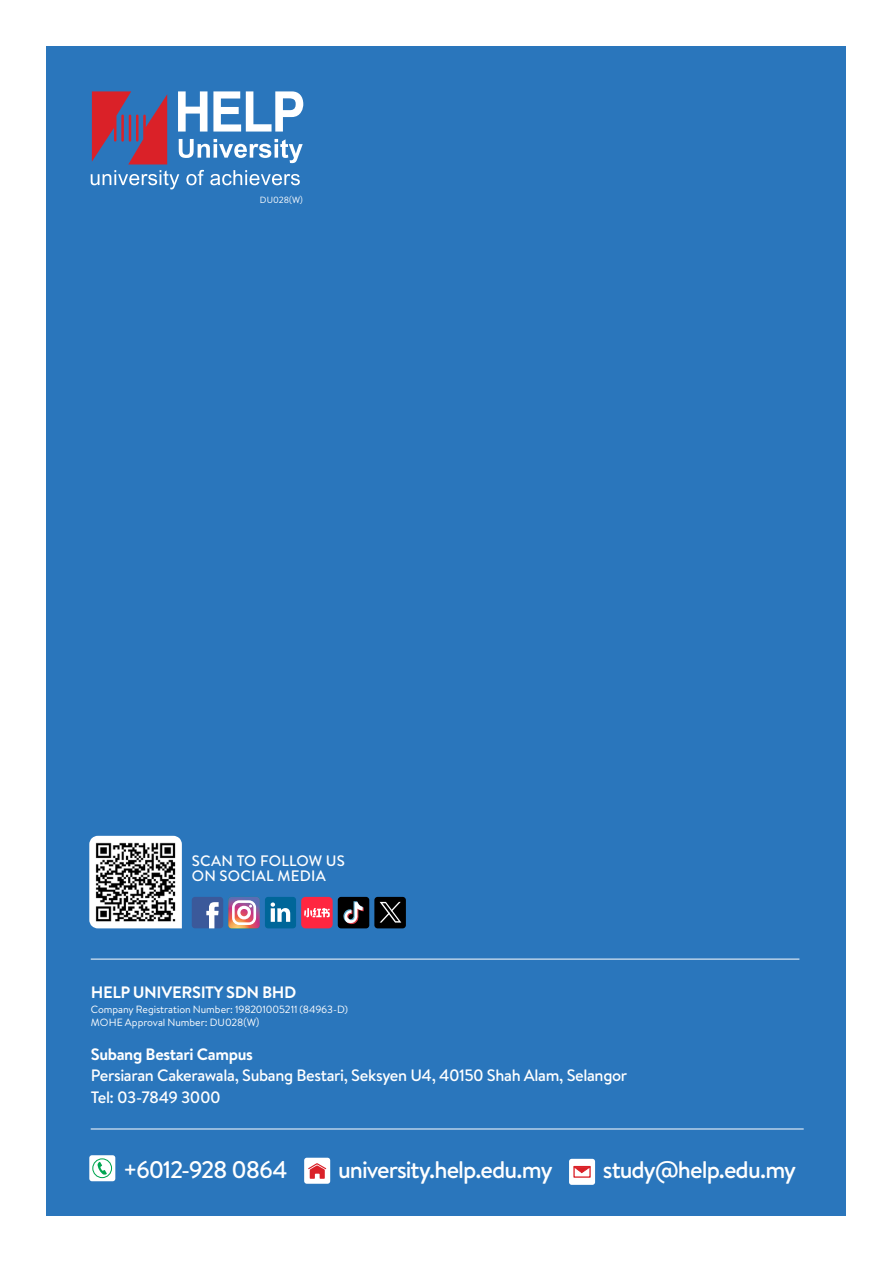
<style>
.page{position:relative;width:893px;height:1263px;background:#fff}
.page>*{position:absolute;margin:0;border:0;box-sizing:border-box;transform-origin:0 0}
.t1{font:500 24px "Brandon Text";letter-spacing:-.04em;color:#fff}
.t2{font:500 16.5px/21.3px "Brandon Text";letter-spacing:-.025em;color:#fff}
.t3{font:700 16.5px "Brandon Grotesque";letter-spacing:-.02em;color:#fff}
.t4{font:700 16.5px "Brandon Text";letter-spacing:-.02em;color:#fff}
.t5{font:500 15.15px/15.1px "Brandon Text";letter-spacing:.015em;color:#fff}
.t6{font:10.5px/13.2px "Brandon Text";letter-spacing:-.005em;color:#fff}
.t7{font:9px "Brandon Text";color:#fff}
</style>
<div class="page">
<div style="left:47px;top:47px;width:799px;height:1169px;background:#2a76bc"></div>
<svg style="left:91px;top:170px;width:88px;height:19px"></svg>
<svg style="left:186px;top:170px;width:18px;height:15px"></svg>
<svg style="left:210px;top:170px;width:90px;height:15px"></svg>
<svg style="left:179px;top:139px;width:124px;height:24px"></svg>
<svg style="left:92px;top:91px;width:75px;height:73px"></svg>
<svg style="left:178px;top:91px;width:29px;height:41px"></svg>
<svg style="left:213px;top:91px;width:90px;height:41px"></svg>
<hr style="left:91px;top:959px;width:708px;height:1px;background:#fff">
<svg style="left:89px;top:836px;width:93px;height:92px"></svg>
<img style="left:92px;top:838px;width:87px;height:88px">
<div style="left:192px;top:897px;width:31px;height:31px;background:#3b599a;border-radius:3px"></div>
<svg style="left:206px;top:902px;width:13px;height:26px"></svg>
<svg style="left:228px;top:897px;width:32px;height:31px"></svg>
<div style="left:374px;top:897px;width:32px;height:31px;background:#000;border-radius:3px"></div>
<svg style="left:380px;top:902px;width:21px;height:20px"></svg>
<div style="left:301px;top:897px;width:32px;height:31px;background:#ff2640;border-radius:4px"></div>
<svg style="left:304px;top:908px;width:26px;height:9px"></svg>
<div style="left:265px;top:897px;width:31px;height:31px;background:#069;border-radius:3px"></div>
<svg style="left:271px;top:902px;width:19px;height:20px"></svg>
<div style="left:338px;top:897px;width:31px;height:31px;background:#000;border-radius:3px"></div>
<svg style="left:343px;top:901px;width:21px;height:24px"></svg>
<hr style="left:91px;top:1128px;width:713px;height:1px;background:#fff">
<div style="left:89px;top:1155px;width:26px;height:26px;background:#fff;border-radius:3px"></div>
<svg style="left:97px;top:1162px;width:10px;height:13px"></svg>
<div style="left:92px;top:1158px;width:20px;height:20px;border:1px solid #00a651;border-radius:50%"></div>
<div style="left:304px;top:1158px;width:26px;height:26px;background:#fff;border-radius:3px"></div>
<svg style="left:308px;top:1163px;width:18px;height:16px"></svg>
<div style="left:569px;top:1159px;width:26px;height:26px;background:#fff;border-radius:3px"></div>
<div style="left:573px;top:1166px;width:18px;height:12px;border:1px solid #da2128"></div>
<svg style="left:574px;top:1167px;width:16px;height:6px"></svg>
<p class="t7" style="left:260px;top:194px;width:44px">DU028(W)</p>
<p class="t5" style="left:192px;top:853px;width:155px">SCAN TO FOLLOW US<br>ON SOCIAL MEDIA</p>
<p class="t3" style="left:91px;top:980px;width:207px">HELP UNIVERSITY SDN BHD</p>
<p class="t6" style="left:91px;top:1002px;width:259px">Company Registration Number: 198201005211 (84963-D)<br>MOHE Approval Number: DU028(W)</p>
<p class="t4" style="left:91px;top:1043px;width:164px">Subang Bestari Campus</p>
<p class="t2" style="left:91px;top:1064px;width:538px">Persiaran Cakerawala, Subang Bestari, Seksyen U4, 40150 Shah Alam, Selangor<br>Tel: 03-7849 3000</p>
<h1 class="t1" style="left:123px;top:1153px;width:166px">+6012-928 0864</h1>
<h1 class="t1" style="left:338px;top:1153px;width:216px">university.help.edu.my</h1>
<h1 class="t1" style="left:603px;top:1153px;width:195px">study@help.edu.my</h1>
</div>
